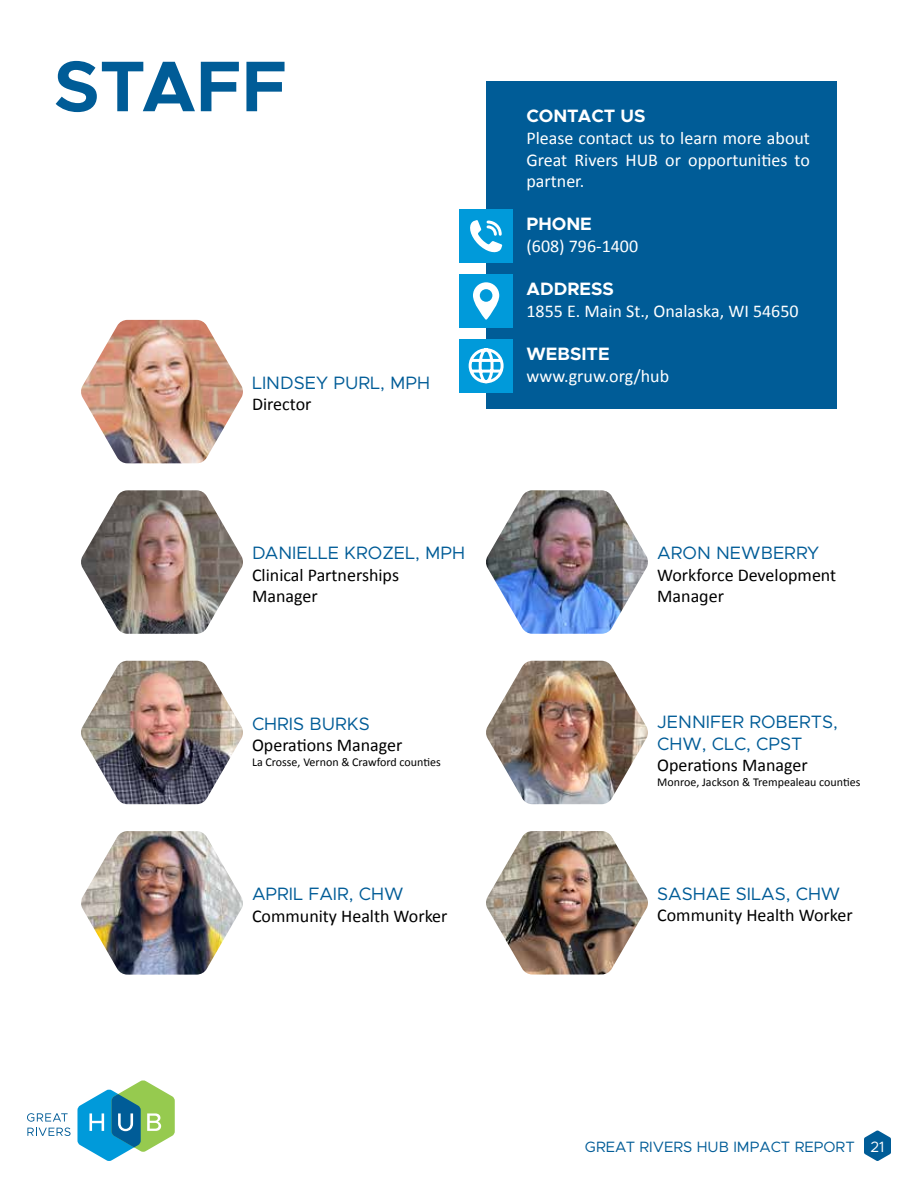
<style>
.page{position:relative;width:918px;height:1188px;background:#fff}
.page>*{position:absolute;margin:0;border:0;box-sizing:border-box;transform-origin:0 0}
.t1{font:700 72px "Metropolis";color:#005c97}
.t2{font:18px/21.6px "Calibri";color:#000}
.t3{font:18px/21.6px "Calibri";color:#fff;text-align:justify}
.t4{font:18px/21.6px "Metropolis";color:#005c97}
.t5{font:700 18px "Metropolis";color:#fff}
.t6{font:18px "Metropolis";color:#005c97}
.t7{font:15px "Metropolis";color:#005c97}
.t8{font:12px "Calibri";color:#000}
.s1{color:#fff}
</style>
<div class="page">
<img style="left:81px;top:490px;width:162px;height:144px">
<img style="left:81px;top:320px;width:162px;height:143px">
<img style="left:81px;top:661px;width:162px;height:143px">
<img style="left:81px;top:831px;width:162px;height:144px">
<img style="left:486px;top:490px;width:162px;height:144px">
<img style="left:486px;top:661px;width:162px;height:143px">
<img style="left:486px;top:831px;width:162px;height:144px">
<div style="left:486px;top:81px;width:351px;height:328px;background:#005c97"></div>
<div style="left:459px;top:209px;width:54px;height:54px;background:#009ada"></div>
<svg style="left:470px;top:220px;width:33px;height:33px"></svg>
<div style="left:459px;top:274px;width:54px;height:54px;background:#009ada"></div>
<svg style="left:473px;top:282px;width:26px;height:38px"></svg>
<div style="left:459px;top:339px;width:54px;height:54px;background:#009ada"></div>
<svg style="left:468px;top:348px;width:36px;height:36px"></svg>
<svg style="left:77px;top:1080px;width:98px;height:81px"></svg>
<svg style="left:27px;top:1113px;width:41px;height:9px"></svg>
<svg style="left:27px;top:1128px;width:44px;height:8px"></svg>
<svg style="left:864px;top:1130px;width:27px;height:31px"></svg>
<h1 class="t1" style="left:54px;top:41px;width:235px">STAFF</h1>
<p class="t4" style="left:252px;top:372px;width:180px">LINDSEY PURL, MPH</p>
<p class="t2" style="left:252px;top:393px;width:61px">Director</p>
<p class="t4" style="left:252px;top:542px;width:214px">DANIELLE KROZEL, MPH</p>
<p class="t2" style="left:252px;top:563px;width:148px">Clinical Partnerships<br>Manager</p>
<p class="t4" style="left:252px;top:713px;width:119px">CHRIS BURKS</p>
<p class="t2" style="left:252px;top:734px;width:152px">Operations Manager</p>
<p class="t8" style="left:252px;top:753px;width:190px">La Crosse, Vernon &amp; Crawford counties</p>
<p class="t4" style="left:252px;top:883px;width:153px">APRIL FAIR, CHW</p>
<p class="t2" style="left:252px;top:904px;width:197px">Community Health Worker</p>
<p class="t5" style="left:526px;top:105px;width:120px">CONTACT US</p>
<p class="t3" style="left:526px;top:127px;width:285px">Please contact us to learn more about Great Rivers HUB or opportunities to partner.</p>
<p class="t5" style="left:526px;top:213px;width:67px">PHONE</p>
<p class="t3" style="left:526px;top:235px;width:113px">(608) 796-1400</p>
<p class="t5" style="left:526px;top:278px;width:89px">ADDRESS</p>
<p class="t3" style="left:526px;top:299px;width:274px">1855 E. Main St., Onalaska, WI 54650</p>
<p class="t5" style="left:526px;top:342px;width:85px">WEBSITE</p>
<p class="t3" style="left:526px;top:364px;width:144px">www.gruw.org/hub</p>
<p class="t4" style="left:657px;top:542px;width:163px">ARON NEWBERRY</p>
<p class="t2" style="left:657px;top:563px;width:181px">Workforce Development<br>Manager</p>
<p class="t4" style="left:657px;top:711px;width:182px">JENNIFER ROBERTS,<br>CHW, CLC, CPST</p>
<p class="t2" style="left:657px;top:754px;width:152px">Operations Manager</p>
<p class="t8" style="left:657px;top:773px;width:205px">Monroe, Jackson &amp; Trempealeau counties</p>
<p class="t6" style="left:657px;top:882px;width:185px">SASHAE SILAS, CHW</p>
<p class="t2" style="left:657px;top:904px;width:197px">Community Health Worker</p>
<p class="t7" style="left:585px;top:1137px;width:301px">GREAT RIVERS HUB IMPACT REPORT <span class="s1">21</span></p>
</div>
